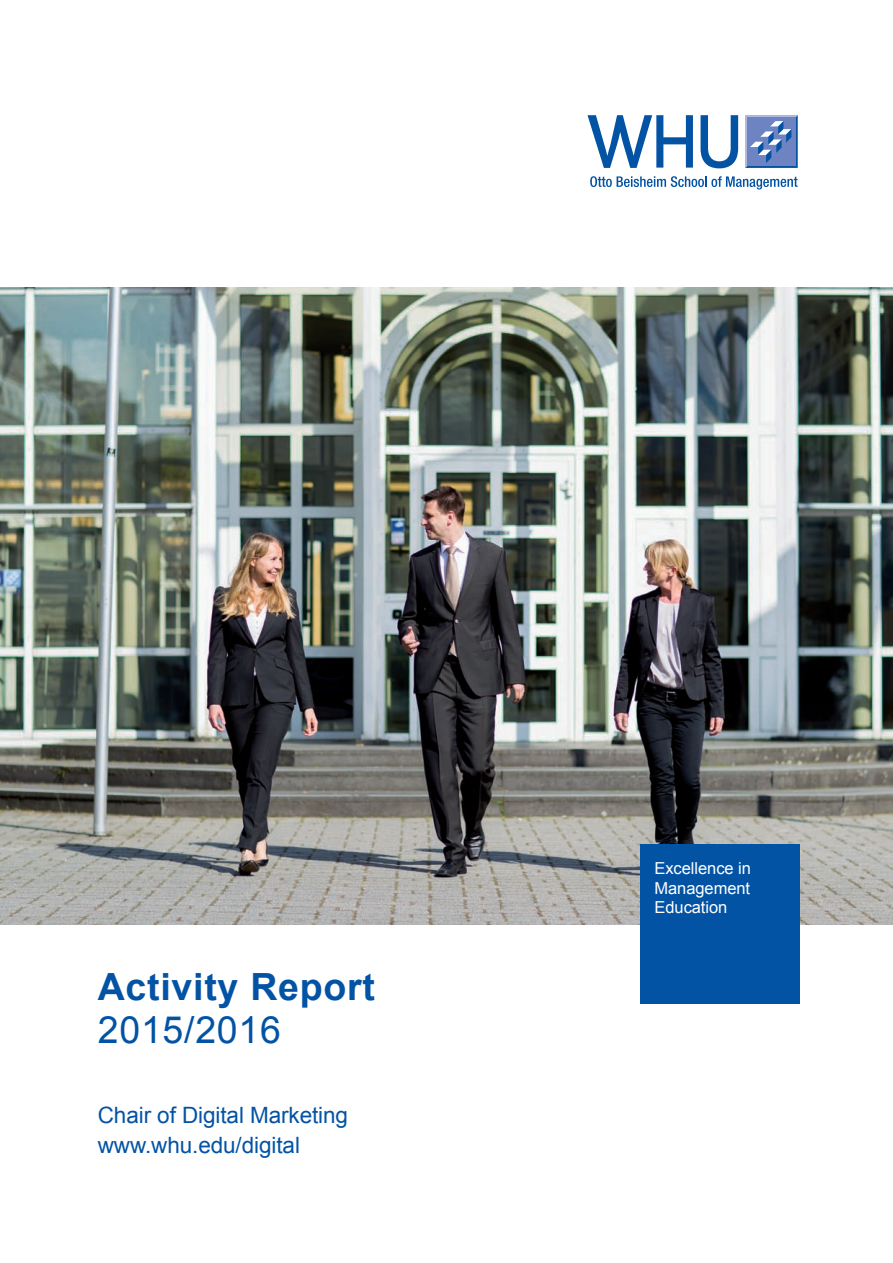
<style>
.page{position:relative;width:893px;height:1263px;background:#fff}
.page>*{position:absolute;margin:0;border:0;box-sizing:border-box;transform-origin:0 0}
.t1{font:700 37.5px "Arial";letter-spacing:.02em;color:#0353a5}
.t2{font:37.5px "Arial";letter-spacing:.02em;color:#0353a5}
.t3{font:22.5px/30px "Arial";letter-spacing:-.005em;color:#0353a5}
.t4{font:16.5px/19.5px "Arial";letter-spacing:-.005em;color:#fff;text-align:justify}
</style>
<div class="page">
<img style="left:0;top:287px;width:893px;height:638px">
<div style="left:640px;top:844px;width:159px;height:160px;background:#0353a5"></div>
<svg style="left:745px;top:115px;width:53px;height:53px;background:#6f8bc4"></svg>
<svg style="left:590px;top:176px;width:208px;height:13px"></svg>
<svg style="left:587px;top:115px;width:106px;height:53px"></svg>
<svg style="left:700px;top:115px;width:38px;height:53px"></svg>
<h1 class="t1" style="left:98px;top:962px;width:279px">Activity Report</h1>
<h1 class="t2" style="left:98px;top:1005px;width:185px">2015/2016</h1>
<p class="t3" style="left:98px;top:1100px;width:252px">Chair of Digital Marketing www.whu.edu/digital</p>
<p class="t4" style="left:654px;top:859px;width:98px">Excellence in Management Education</p>
</div>
